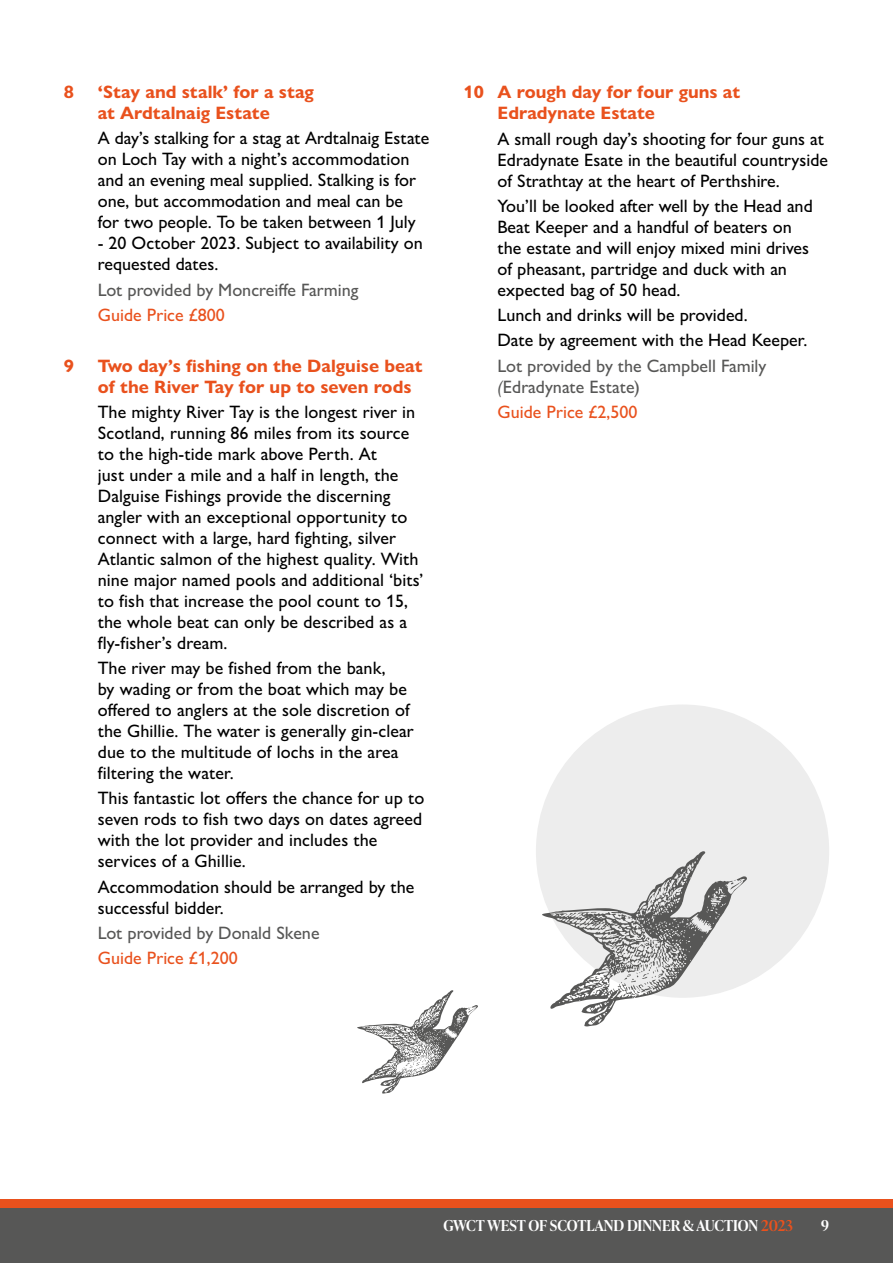
<style>
.page{position:relative;width:893px;height:1263px;background:#fff}
.page>*{position:absolute;margin:0;border:0;box-sizing:border-box;transform-origin:0 0}
.t1{font:500 18px/21px "Gill Sans Nova";letter-spacing:.005em;color:#000}
.t2{font:700 18px/21px "Gill Sans Nova";color:#e9511d}
.t3{font:500 18px/21px "Gill Sans Nova";color:#575756}
.t4{font:500 18px "Gill Sans Nova";color:#e9511d}
.t5{font:600 15px "Ivy Presto Headline";color:#fff}
.s1{font-style:italic}
.s2{color:#e9511d}
</style>
<div class="page">
<div style="left:536px;top:704px;width:293px;height:294px;background:#ededed;border-radius:50%"></div>
<svg style="left:542px;top:851px;width:205px;height:175px"></svg>
<svg style="left:357px;top:990px;width:121px;height:103px"></svg>
<div style="left:0;top:1208px;width:893px;height:55px;background:#575756"></div>
<div style="left:0;top:1199px;width:893px;height:9px;background:#e9511d"></div>
<p class="t2" style="left:64px;top:81px;width:12px">8</p>
<p class="t2" style="left:98px;top:81px;width:218px">‘Stay and stalk’ for a stag at Ardtalnaig Estate</p>
<p class="t1" style="left:98px;top:128px;width:333px">A day’s stalking for a stag at Ardtalnaig Estate on Loch Tay with a night’s accommodation and an evening meal supplied. Stalking is for one, but accommodation and meal can be<br>for two people. To be taken between 1 July</p>
<p class="t1" style="left:98px;top:233px;width:327px">- 20 October 2023. Subject to availability on requested dates.</p>
<p class="t3" style="left:98px;top:279px;width:262px">Lot provided by Moncreiffe Farming</p>
<p class="t4" style="left:98px;top:304px;width:128px">Guide Price £800</p>
<p class="t2" style="left:64px;top:355px;width:12px">9</p>
<p class="t2" style="left:98px;top:355px;width:326px">Two day’s fishing on the Dalguise beat of the River Tay for up to seven rods</p>
<p class="t1" style="left:98px;top:401px;width:327px">The mighty River Tay is the longest river in Scotland, running 86 miles from its source to the high-tide mark above Perth. At<br>just under a mile and a half in length, the Dalguise Fishings provide the discerning angler with an exceptional opportunity to connect with a large, hard fighting, silver Atlantic salmon of the highest quality. With nine major named pools and additional ‘bits’ to fish that increase the pool count to 15, the whole beat can only be described as a fly-fisher’s dream.</p>
<p class="t1" style="left:98px;top:657px;width:318px">The river may be fished from the bank,<br>by wading or from the boat which may be offered to anglers at the sole discretion of the Ghillie. The water is generally gin-clear due to the multitude of lochs in the area filtering the water.</p>
<p class="t1" style="left:98px;top:788px;width:328px">This fantastic lot offers the chance for up to seven rods to fish two days on dates agreed with the lot provider and includes the services of a Ghillie.</p>
<p class="t1" style="left:98px;top:876px;width:318px">Accommodation should be arranged by the successful bidder.</p>
<p class="t3" style="left:98px;top:922px;width:223px">Lot provided by Donald Skene</p>
<p class="t4" style="left:98px;top:947px;width:141px">Guide Price £1,200</p>
<p class="t2" style="left:497px;top:82px;width:244px;text-indent:-34px">10 A rough day for four guns at<br>Edradynate Estate</p>
<p class="t1" style="left:497px;top:128px;width:332px">A small rough day’s shooting for four guns at<br>Edradynate Esate in the beautiful countryside of Strathtay at the heart of Perthshire.</p>
<p class="t1" style="left:497px;top:195px;width:317px">You’ll be looked after well by the Head and Beat Keeper and a handful of beaters on the estate and will enjoy mixed mini drives of pheasant, partridge and duck with an expected bag of 50 head.</p>
<p class="t1" style="left:497px;top:302px;width:311px;line-height:25.2px">Lunch and drinks will be provided.<br>Date by agreement with the Head Keeper.</p>
<p class="t3" style="left:497px;top:355px;width:270px">Lot provided by the Campbell Family <span class="s1">(</span>Edradynate Estate)</p>
<p class="t4" style="left:497px;top:401px;width:141px">Guide Price £2,500</p>
<p class="t5" style="left:443px;top:1215px;width:351px">GWCT WEST OF SCOTLAND DINNER &amp; AUCTION <span class="s2">2023</span></p>
<p class="t5" style="left:821px;top:1215px;width:9px">9</p>
</div>
